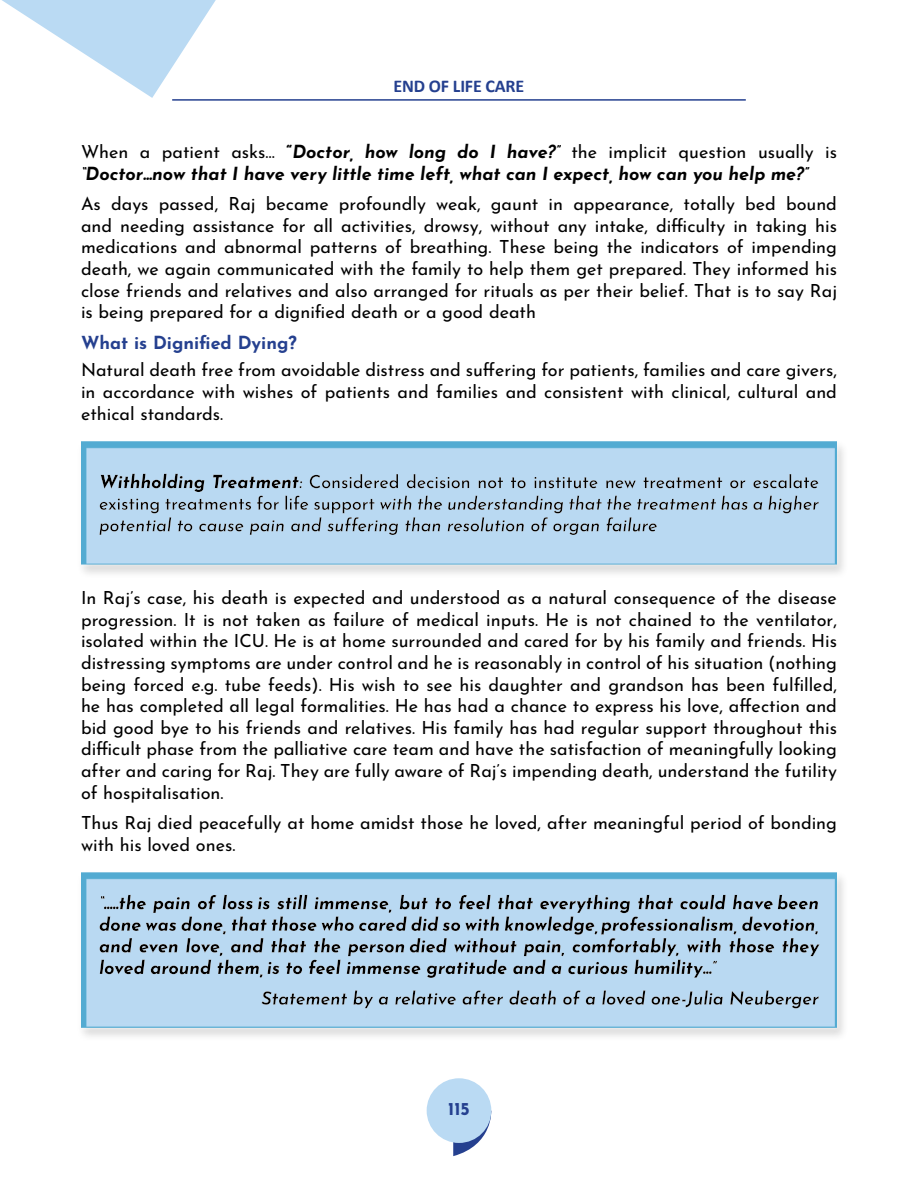
<style>
.page{position:relative;width:918px;height:1188px;background:#fff}
.page>*{position:absolute;margin:0;border:0;box-sizing:border-box;transform-origin:0 0}
.t1{font:18px/21.6px "Josefin Sans";color:#000;text-align:justify}
.t2{font:italic 700 18px/21.6px "Josefin Sans";color:#000}
.t3{font:700 18px "Josefin Sans";color:#25408f}
.t4{font:700 18px "Calibri";letter-spacing:-.01em;color:#25408f}
.s1{font-weight:400;font-style:normal}
.s2{font-style:normal}
</style>
<div class="page">
<svg style="left:2px;top:0;width:214px;height:98px"></svg>
<hr style="left:172px;top:99px;width:574px;height:2px;background:#25408f">
<svg style="left:453px;top:1111px;width:39px;height:45px"></svg>
<div style="left:427px;top:1078px;width:64px;height:65px;background:#badaf3;border-radius:50%"></div>
<svg style="left:81px;top:441px;width:763px;height:133px;background:#accbe1"></svg>
<svg style="left:81px;top:872px;width:763px;height:165px;background:#a5c2d6"></svg>
<p class="t4" style="left:394px;top:73px;width:132px">END OF LIFE CARE</p>
<p class="t2" style="left:81px;top:139px;width:758px"><span class="s1">When a patient asks…</span> <span class="s2">“</span>Doctor, how long do I have?” <span class="s1">the implicit question usually is </span>“Doctor…now that I have very little time left, what can I expect, how can you help me?”</p>
<p class="t1" style="left:81px;top:192px;width:758px">As days passed, Raj became profoundly weak, gaunt in appearance, totally bed bound and needing assistance for all activities, drowsy, without any intake, difficulty in taking his medications and abnormal patterns of breathing. These being the indicators of impending death, we again communicated with the family to help them get prepared. They informed his close friends and relatives and also arranged for rituals as per their belief. That is to say Raj is being prepared for a dignified death or a good death</p>
<p class="t3" style="left:81px;top:329px;width:217px">What is Dignified Dying?</p>
<p class="t1" style="left:81px;top:358px;width:758px">Natural death free from avoidable distress and suffering for patients, families and care givers, in accordance with wishes of patients and families and consistent with clinical, cultural and ethical standards.</p>
<p class="t1" style="left:81px;top:586px;width:758px">In Raj’s case, his death is expected and understood as a natural consequence of the disease progression. It is not taken as failure of medical inputs. He is not chained to the ventilator, isolated within the ICU. He is at home surrounded and cared for by his family and friends. His distressing symptoms are under control and he is reasonably in control of his situation (nothing being forced e.g. tube feeds). His wish to see his daughter and grandson has been fulfilled, he has completed all legal formalities. He has had a chance to express his love, affection and bid good bye to his friends and relatives. His family has had regular support throughout this difficult phase from the palliative care team and have the satisfaction of meaningfully looking after and caring for Raj. They are fully aware of Raj’s impending death, understand the futility of hospitalisation.</p>
<p class="t1" style="left:81px;top:811px;width:758px">Thus Raj died peacefully at home amidst those he loved, after meaningful period of bonding with his loved ones.</p>
<p class="t3" style="left:448px;top:1095px;width:23px">115</p>
</div>
